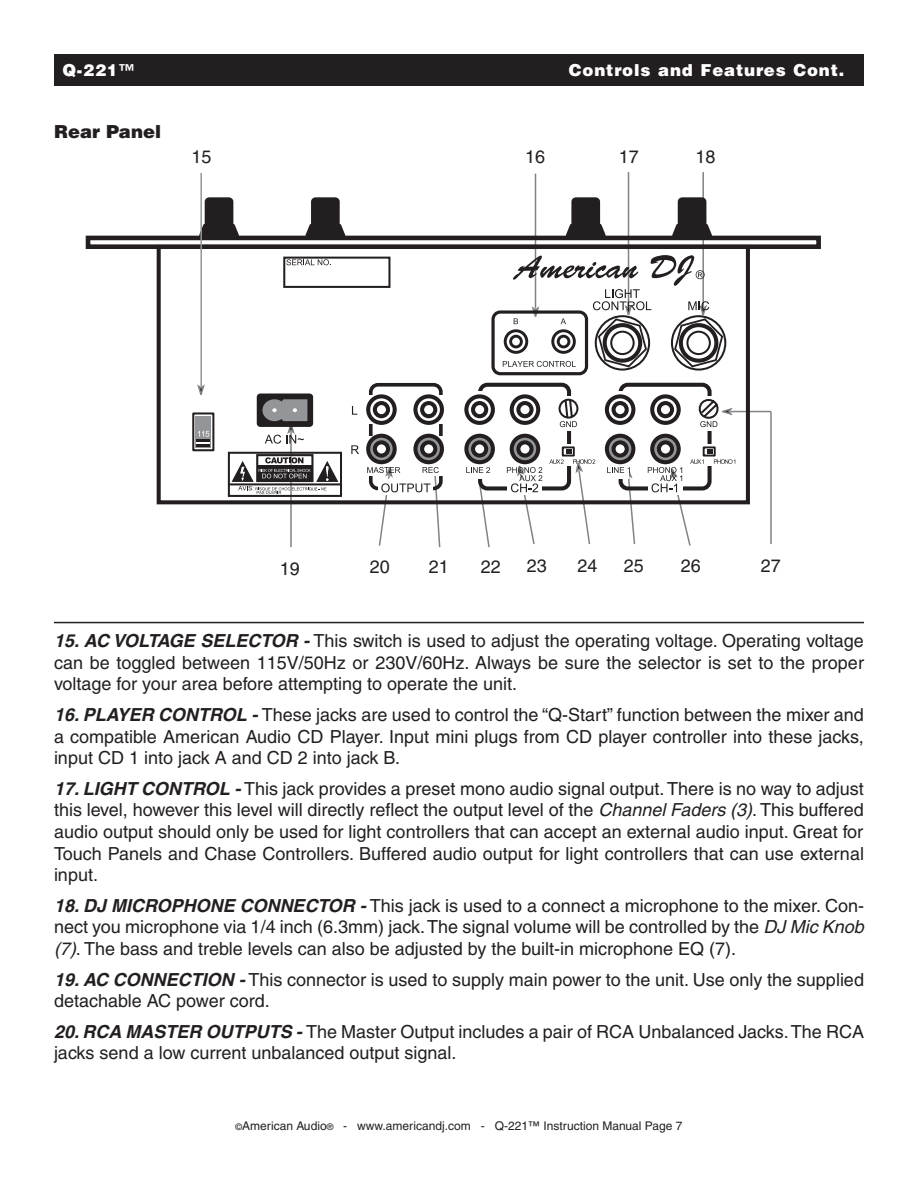
<style>
.page{position:relative;width:918px;height:1188px;background:#fff}
.page>*{position:absolute;margin:0;border:0;box-sizing:border-box;transform-origin:0 0}
.t1{font:18px/21.6px "Helvetica";color:#231f20;text-align:justify}
.t2{font:900 18px "Helvetica";color:#231f20}
.t3{font:900 16.5px "Helvetica";letter-spacing:.05em;color:#fff}
.t4{font:12px "Helvetica";color:#231f20}
.s1{font-weight:700;font-style:italic}
.s2{font-style:italic}
.s3{font-size:9px}
</style>
<div class="page">
<hr style="left:54px;top:622px;width:810px;height:1px;background:#231f20">
<div style="left:54px;top:54px;width:810px;height:32px;background:#231f20"></div>
<svg style="left:197px;top:384px;width:8px;height:11px"></svg>
<hr style="left:535px;top:174px;width:1px;height:135px;background:#808285">
<hr style="left:628px;top:172px;width:1px;height:135px;background:#808285">
<hr style="left:702px;top:172px;width:2px;height:135px;background:#808285">
<hr style="left:290px;top:432px;width:2px;height:115px;background:#808285">
<hr style="left:730px;top:411px;width:41px;height:1px;background:#808285">
<hr style="left:770px;top:412px;width:2px;height:132px;background:#808285">
<div style="left:369px;top:383px;width:74px;height:107px;border:4px solid #231f20;border-radius:7px"></div>
<div style="left:364px;top:436px;width:15px;height:40px;background:#fff"></div>
<svg style="left:366px;top:434px;width:31px;height:30px"></svg>
<div style="left:373px;top:440px;width:17px;height:18px;background:#fff;border:4px solid #231f20;border-radius:50%"></div>
<svg style="left:352px;top:406px;width:5px;height:9px"></svg>
<svg style="left:351px;top:445px;width:8px;height:9px"></svg>
<svg style="left:650px;top:434px;width:31px;height:30px"></svg>
<div style="left:657px;top:440px;width:17px;height:18px;background:#fff;border:4px solid #231f20;border-radius:50%"></div>
<svg style="left:650px;top:394px;width:31px;height:31px"></svg>
<div style="left:657px;top:401px;width:17px;height:17px;background:#fff;border:4px solid #231f20;border-radius:50%"></div>
<div style="left:619px;top:383px;width:93px;height:107px;border:4px solid #231f20;border-radius:7px"></div>
<div style="left:701px;top:396px;width:16px;height:35px;background:#fff"></div>
<svg style="left:698px;top:399px;width:37px;height:28px"></svg>
<div style="left:613px;top:391px;width:15px;height:88px;background:#fff"></div>
<svg style="left:605px;top:434px;width:30px;height:30px"></svg>
<div style="left:612px;top:440px;width:17px;height:18px;background:#fff;border:4px solid #231f20;border-radius:50%"></div>
<svg style="left:605px;top:394px;width:30px;height:31px"></svg>
<div style="left:612px;top:401px;width:17px;height:17px;background:#fff;border:4px solid #231f20;border-radius:50%"></div>
<svg style="left:510px;top:434px;width:30px;height:30px"></svg>
<svg style="left:516px;top:440px;width:18px;height:18px"></svg>
<svg style="left:510px;top:394px;width:30px;height:31px"></svg>
<div style="left:516px;top:401px;width:18px;height:17px;background:#fff;border:4px solid #231f20;border-radius:50%"></div>
<div style="left:478px;top:383px;width:93px;height:107px;border:4px solid #231f20;border-radius:7px"></div>
<div style="left:561px;top:396px;width:16px;height:35px;background:#fff"></div>
<svg style="left:558px;top:398px;width:21px;height:29px"></svg>
<svg style="left:474px;top:391px;width:14px;height:74px"></svg>
<svg style="left:464px;top:434px;width:31px;height:30px"></svg>
<div style="left:471px;top:440px;width:17px;height:18px;background:#fff;border:4px solid #231f20;border-radius:50%"></div>
<svg style="left:464px;top:394px;width:31px;height:31px"></svg>
<div style="left:471px;top:401px;width:17px;height:17px;background:#fff;border:4px solid #231f20;border-radius:50%"></div>
<svg style="left:466px;top:465px;width:25px;height:83px"></svg>
<svg style="left:507px;top:464px;width:35px;height:81px"></svg>
<div style="left:86px;top:236px;width:735px;height:13px;border:5px solid #231f20"></div>
<div style="left:311px;top:197px;width:29px;height:39px;background:#231f20;border-radius:5px"></div>
<svg style="left:302px;top:221px;width:47px;height:18px"></svg>
<div style="left:678px;top:197px;width:28px;height:39px;background:#231f20;border-radius:5px"></div>
<svg style="left:669px;top:221px;width:46px;height:18px"></svg>
<div style="left:571px;top:197px;width:29px;height:39px;background:#231f20;border-radius:5px"></div>
<svg style="left:563px;top:221px;width:46px;height:18px"></svg>
<div style="left:205px;top:197px;width:28px;height:39px;background:#231f20;border-radius:5px"></div>
<svg style="left:196px;top:221px;width:46px;height:18px"></svg>
<div style="left:283px;top:257px;width:107px;height:31px;border:2px solid #231f20"></div>
<svg style="left:286px;top:259px;width:45px;height:6px"></svg>
<div style="left:671px;top:315px;width:55px;height:56px;border:2px solid #231f20;border-radius:50%"></div>
<div style="left:228px;top:452px;width:114px;height:45px;border:2px solid #231f20"></div>
<div style="left:256px;top:454px;width:58px;height:28px;border:2px solid #231f20"></div>
<svg style="left:232px;top:457px;width:106px;height:37px"></svg>
<hr style="left:229px;top:483px;width:112px;height:2px;background:#231f20">
<div style="left:157px;top:245px;width:593px;height:259px;border:4px solid #231f20"></div>
<div style="left:192px;top:412px;width:22px;height:39px;border:2px solid #231f20"></div>
<div style="left:196px;top:416px;width:15px;height:32px;background:#939598"></div>
<svg style="left:197px;top:431px;width:13px;height:15px"></svg>
<div style="left:257px;top:394px;width:56px;height:33px;background:#231f20;border-radius:4px"></div>
<svg style="left:262px;top:399px;width:25px;height:22px"></svg>
<svg style="left:265px;top:399px;width:42px;height:45px"></svg>
<div style="left:491px;top:310px;width:97px;height:65px;border:3px solid #231f20;border-radius:7px"></div>
<div style="left:364px;top:395px;width:15px;height:29px;background:#fff"></div>
<svg style="left:366px;top:394px;width:31px;height:31px"></svg>
<div style="left:373px;top:401px;width:17px;height:17px;background:#fff;border:4px solid #231f20;border-radius:50%"></div>
<div style="left:436px;top:395px;width:15px;height:29px;background:#fff"></div>
<svg style="left:413px;top:394px;width:31px;height:31px"></svg>
<div style="left:420px;top:401px;width:17px;height:17px;background:#fff;border:4px solid #231f20;border-radius:50%"></div>
<div style="left:431px;top:436px;width:15px;height:40px;background:#fff"></div>
<svg style="left:413px;top:434px;width:31px;height:30px"></svg>
<div style="left:420px;top:440px;width:17px;height:18px;background:#fff;border:4px solid #231f20;border-radius:50%"></div>
<svg style="left:367px;top:464px;width:74px;height:84px"></svg>
<svg style="left:607px;top:467px;width:29px;height:78px"></svg>
<div style="left:705px;top:444px;width:9px;height:22px;background:#fff"></div>
<div style="left:703px;top:446px;width:13px;height:11px;border:2px solid #231f20"></div>
<svg style="left:648px;top:449px;width:87px;height:97px"></svg>
<div style="left:564px;top:444px;width:9px;height:22px;background:#fff"></div>
<div style="left:562px;top:446px;width:13px;height:11px;border:2px solid #231f20"></div>
<svg style="left:549px;top:449px;width:46px;height:96px"></svg>
<svg style="left:503px;top:255px;width:221px;height:113px"></svg>
<hr style="left:200px;top:173px;width:2px;height:214px;background:#939598">
<p class="t3" style="left:62px;top:65px;width:74px">Q-221™</p>
<p class="t3" style="left:569px;top:65px;width:277px">Controls and Features Cont.</p>
<p class="t2" style="left:54px;top:125px;width:109px">Rear Panel</p>
<p class="t1" style="left:191px;top:147px;width:22px">15</p>
<p class="t1" style="left:525px;top:147px;width:22px">16</p>
<p class="t1" style="left:619px;top:147px;width:22px">17</p>
<p class="t1" style="left:695px;top:147px;width:22px">18</p>
<p class="t1" style="left:280px;top:559px;width:22px">19</p>
<p class="t1" style="left:370px;top:558px;width:22px">20</p>
<p class="t1" style="left:429px;top:558px;width:22px">21</p>
<p class="t1" style="left:481px;top:558px;width:22px">22</p>
<p class="t1" style="left:527px;top:556px;width:22px">23</p>
<p class="t1" style="left:578px;top:556px;width:22px">24</p>
<p class="t1" style="left:624px;top:556px;width:22px">25</p>
<p class="t1" style="left:681px;top:556px;width:22px">26</p>
<p class="t1" style="left:761px;top:556px;width:22px">27</p>
<p class="t1" style="left:54px;top:632px;width:812px"><span class="s1">15. AC VOLTAGE SELECTOR -</span> This switch is used to adjust the operating voltage. Operating voltage can be toggled between 115V/50Hz or 230V/60Hz. Always be sure the selector is set to the proper voltage for your area before attempting to operate the unit.</p>
<p class="t1" style="left:54px;top:706px;width:812px"><span class="s1">16. PLAYER CONTROL -</span> These jacks are used to control the “Q-Start” function between the mixer and a compatible American Audio CD Player. Input mini plugs from CD player controller into these jacks, input CD 1 into jack A and CD 2 into jack B.</p>
<p class="t1" style="left:54px;top:779px;width:812px"><span class="s1">17. LIGHT CONTROL -</span> This jack provides a preset mono audio signal output. There is no way to adjust this level, however this level will directly reflect the output level of the <span class="s2">Channel Faders (3)</span>. This buffered audio output should only be used for light controllers that can accept an external audio input. Great for Touch Panels and Chase Controllers. Buffered audio output for light controllers that can use external input.</p>
<p class="t1" style="left:54px;top:896px;width:812px"><span class="s1">18. DJ MICROPHONE CONNECTOR -</span> This jack is used to a connect a microphone to the mixer. Con&shy;nect you microphone via 1/4 inch (6.3mm) jack. The signal volume will be controlled by the <span class="s2">DJ Mic Knob (7)</span>. The bass and treble levels can also be adjusted by the built-in microphone EQ (7).</p>
<p class="t1" style="left:54px;top:970px;width:812px"><span class="s1">19. AC CONNECTION -</span> This connector is used to supply main power to the unit. Use only the supplied detachable AC power cord.</p>
<p class="t1" style="left:54px;top:1022px;width:812px"><span class="s1">20. RCA MASTER OUTPUTS -</span> The Master Output includes a pair of RCA Unbalanced Jacks. The RCA jacks send a low current unbalanced output signal.</p>
<p class="t4" style="left:236px;top:1121px;width:448px"><span class="s3">©</span>American Audio<span class="s3">®</span> - www.americandj.com - Q-221™ Instruction Manual Page 7</p>
</div>
